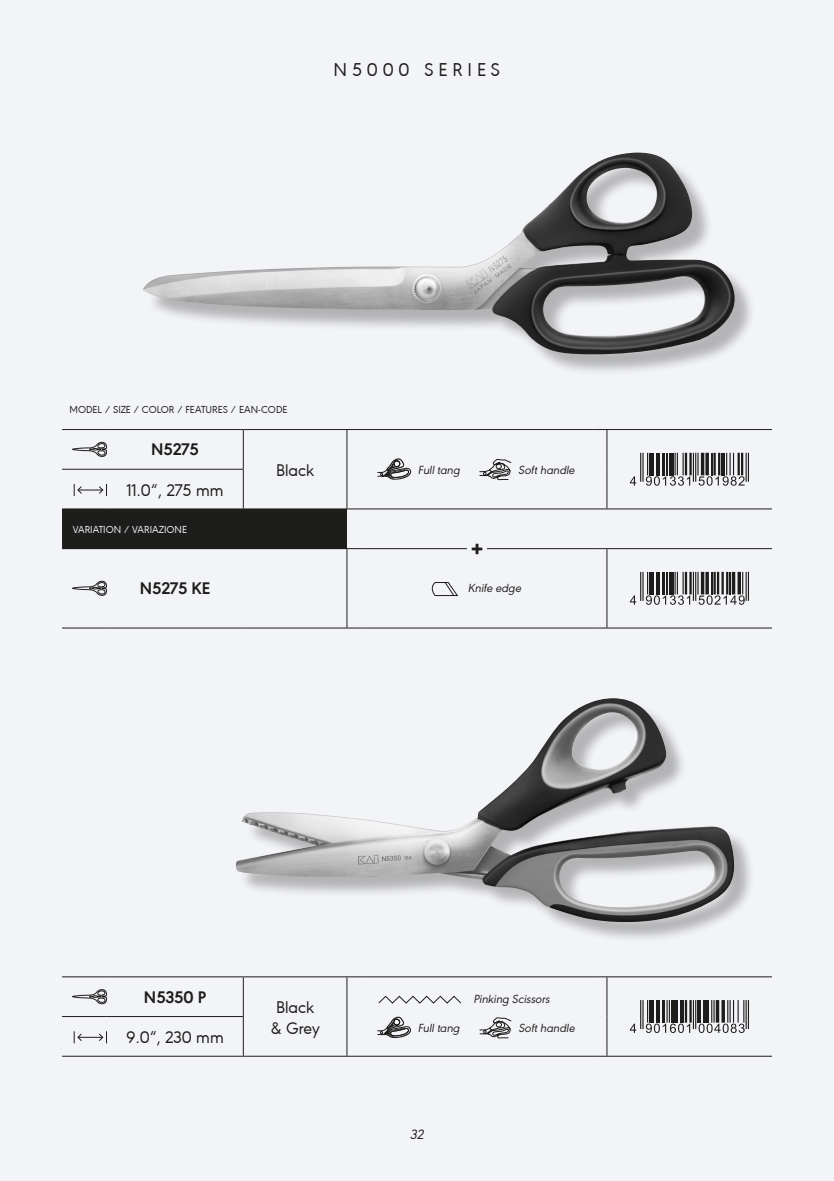
<style>
.page{position:relative;width:834px;height:1181px;background:#fff}
.page>*{position:absolute;margin:0;border:0;box-sizing:border-box;transform-origin:0 0}
.t1{font:19.25px "URW Geometric";letter-spacing:.25em;color:#1d1d1b}
.t2{font:900 19.25px "URW Geometric";color:#1d1d1b}
.t3{font:17.5px/21px "URW Geometric";color:#1d1d1b;text-align:center}
.t4{font:700 17.5px "URW Geometric";color:#1d1d1b}
.t5{font:italic 14px "URW Geometric";color:#1d1d1b}
.t6{font:italic 12.25px "URW Geometric";color:#1d1d1b}
.t7{font:10.5px "URW Geometric";color:#1d1d1b}
.t8{font:10.5px "URW Geometric";color:#f3f4f7}
</style>
<div class="page">
<div style="left:0;top:0;width:833px;height:1181px;background:#f3f4f7"></div>
<div style="left:147px;top:156px;width:609px;height:220px;background:#1d1d1b;opacity:.3"></div>
<img style="left:143px;top:153px;width:591px;height:202px">
<div style="left:62px;top:509px;width:285px;height:39px;background:#1d1d1b"></div>
<hr style="left:62px;top:429px;width:45px;height:1px;background:#1d1d1b">
<hr style="left:107px;top:429px;width:136px;height:1px;background:#1d1d1b">
<hr style="left:243px;top:429px;width:104px;height:1px;background:#1d1d1b">
<hr style="left:243px;top:430px;width:1px;height:39px;background:#1d1d1b">
<svg style="left:347px;top:429px;width:13px;height:1px"></svg>
<hr style="left:346px;top:430px;width:1px;height:39px;background:#1d1d1b">
<svg style="left:593px;top:429px;width:14px;height:1px"></svg>
<hr style="left:607px;top:429px;width:164px;height:1px;background:#1d1d1b">
<hr style="left:606px;top:430px;width:1px;height:39px;background:#1d1d1b">
<hr style="left:62px;top:469px;width:45px;height:1px;background:#1d1d1b">
<hr style="left:107px;top:469px;width:137px;height:1px;background:#1d1d1b">
<hr style="left:243px;top:470px;width:1px;height:38px;background:#1d1d1b">
<hr style="left:346px;top:469px;width:1px;height:39px;background:#1d1d1b">
<hr style="left:606px;top:469px;width:1px;height:39px;background:#1d1d1b">
<hr style="left:62px;top:508px;width:45px;height:1px;background:#1d1d1b">
<hr style="left:107px;top:508px;width:136px;height:1px;background:#1d1d1b">
<hr style="left:243px;top:508px;width:104px;height:1px;background:#1d1d1b">
<svg style="left:347px;top:508px;width:13px;height:1px"></svg>
<svg style="left:593px;top:508px;width:14px;height:1px"></svg>
<hr style="left:607px;top:508px;width:164px;height:1px;background:#1d1d1b">
<hr style="left:62px;top:548px;width:45px;height:1px;background:#1d1d1b">
<hr style="left:107px;top:548px;width:136px;height:1px;background:#1d1d1b">
<hr style="left:243px;top:548px;width:104px;height:1px;background:#1d1d1b">
<svg style="left:347px;top:548px;width:13px;height:1px"></svg>
<hr style="left:346px;top:549px;width:1px;height:78px;background:#1d1d1b">
<svg style="left:593px;top:548px;width:14px;height:1px"></svg>
<hr style="left:607px;top:548px;width:164px;height:1px;background:#1d1d1b">
<hr style="left:606px;top:549px;width:1px;height:78px;background:#1d1d1b">
<hr style="left:62px;top:627px;width:45px;height:1px;background:#1d1d1b">
<hr style="left:107px;top:627px;width:136px;height:1px;background:#1d1d1b">
<hr style="left:243px;top:627px;width:104px;height:1px;background:#1d1d1b">
<svg style="left:347px;top:627px;width:13px;height:1px"></svg>
<hr style="left:360px;top:627px;width:233px;height:1px;background:#1d1d1b">
<svg style="left:593px;top:627px;width:14px;height:1px"></svg>
<hr style="left:607px;top:627px;width:164px;height:1px;background:#1d1d1b">
<hr style="left:360px;top:508px;width:233px;height:1px;background:#1d1d1b">
<hr style="left:360px;top:548px;width:233px;height:1px;background:#1d1d1b">
<hr style="left:360px;top:429px;width:233px;height:1px;background:#1d1d1b">
<svg style="left:72px;top:442px;width:35px;height:15px"></svg>
<svg style="left:377px;top:458px;width:34px;height:22px"></svg>
<svg style="left:479px;top:459px;width:32px;height:22px"></svg>
<svg style="left:629px;top:453px;width:119px;height:33px"></svg>
<svg style="left:74px;top:484px;width:33px;height:12px"></svg>
<svg style="left:72px;top:581px;width:35px;height:15px"></svg>
<svg style="left:431px;top:582px;width:27px;height:14px"></svg>
<svg style="left:629px;top:572px;width:119px;height:33px"></svg>
<hr style="left:62px;top:976px;width:45px;height:1px;background:#1d1d1b">
<hr style="left:107px;top:976px;width:136px;height:1px;background:#1d1d1b">
<hr style="left:243px;top:976px;width:104px;height:1px;background:#1d1d1b">
<hr style="left:243px;top:977px;width:1px;height:39px;background:#1d1d1b">
<svg style="left:347px;top:976px;width:13px;height:1px"></svg>
<hr style="left:346px;top:977px;width:1px;height:39px;background:#1d1d1b">
<svg style="left:593px;top:976px;width:14px;height:1px"></svg>
<hr style="left:607px;top:976px;width:164px;height:1px;background:#1d1d1b">
<hr style="left:606px;top:977px;width:1px;height:39px;background:#1d1d1b">
<hr style="left:62px;top:1016px;width:45px;height:1px;background:#1d1d1b">
<hr style="left:107px;top:1016px;width:137px;height:1px;background:#1d1d1b">
<hr style="left:243px;top:1017px;width:1px;height:38px;background:#1d1d1b">
<hr style="left:346px;top:1016px;width:1px;height:39px;background:#1d1d1b">
<hr style="left:606px;top:1016px;width:1px;height:39px;background:#1d1d1b">
<hr style="left:243px;top:1055px;width:104px;height:1px;background:#1d1d1b">
<svg style="left:347px;top:1055px;width:13px;height:1px"></svg>
<hr style="left:360px;top:1055px;width:233px;height:1px;background:#1d1d1b">
<svg style="left:593px;top:1055px;width:14px;height:1px"></svg>
<hr style="left:607px;top:1055px;width:164px;height:1px;background:#1d1d1b">
<hr style="left:62px;top:1055px;width:45px;height:1px;background:#1d1d1b">
<hr style="left:107px;top:1055px;width:136px;height:1px;background:#1d1d1b">
<hr style="left:360px;top:976px;width:233px;height:1px;background:#1d1d1b">
<svg style="left:72px;top:989px;width:35px;height:15px"></svg>
<svg style="left:378px;top:995px;width:83px;height:9px"></svg>
<svg style="left:377px;top:1016px;width:34px;height:22px"></svg>
<svg style="left:479px;top:1017px;width:32px;height:22px"></svg>
<svg style="left:629px;top:1000px;width:119px;height:33px"></svg>
<svg style="left:74px;top:1031px;width:33px;height:12px"></svg>
<div style="left:239px;top:701px;width:516px;height:243px;background:#1d1d1b;opacity:.3"></div>
<img style="left:235px;top:698px;width:499px;height:224px">
<div style="left:467px;top:542px;width:19px;height:13px;background:#f3f4f7"></div>
<h1 class="t1" style="left:333px;top:55px;width:168px">N5000 SERIES</h1>
<p class="t7" style="left:69px;top:402px;width:219px">MODEL / SIZE / COLOR / FEATURES / EAN-CODE</p>
<h2 class="t4" style="left:151px;top:436px;width:49px">N5275</h2>
<h2 class="t3" style="left:126px;top:478px;width:99px">11.0“, 275 mm</h2>
<p class="t8" style="left:73px;top:522px;width:116px">VARIATION / VARIAZIONE</p>
<h2 class="t3" style="left:276px;top:458px;width:40px">Black</h2>
<p class="t6" style="left:418px;top:461px;width:43px">Full tang</p>
<p class="t6" style="left:518px;top:460px;width:58px">Soft handle</p>
<h1 class="t2" style="left:471px;top:534px;width:12px">+</h1>
<h2 class="t4" style="left:140px;top:575px;width:72px">N5275 KE</h2>
<p class="t6" style="left:467px;top:579px;width:55px">Knife edge</p>
<h2 class="t4" style="left:144px;top:983px;width:64px">N5350 P</h2>
<h2 class="t3" style="left:126px;top:1025px;width:99px">9.0“, 230 mm</h2>
<h2 class="t3" style="left:270px;top:995px;width:51px">Black &amp; Grey</h2>
<p class="t6" style="left:473px;top:990px;width:78px">Pinking Scissors</p>
<p class="t6" style="left:418px;top:1019px;width:43px">Full tang</p>
<p class="t6" style="left:518px;top:1019px;width:58px">Soft handle</p>
<p class="t5" style="left:410px;top:1124px;width:15px">32</p>
</div>
